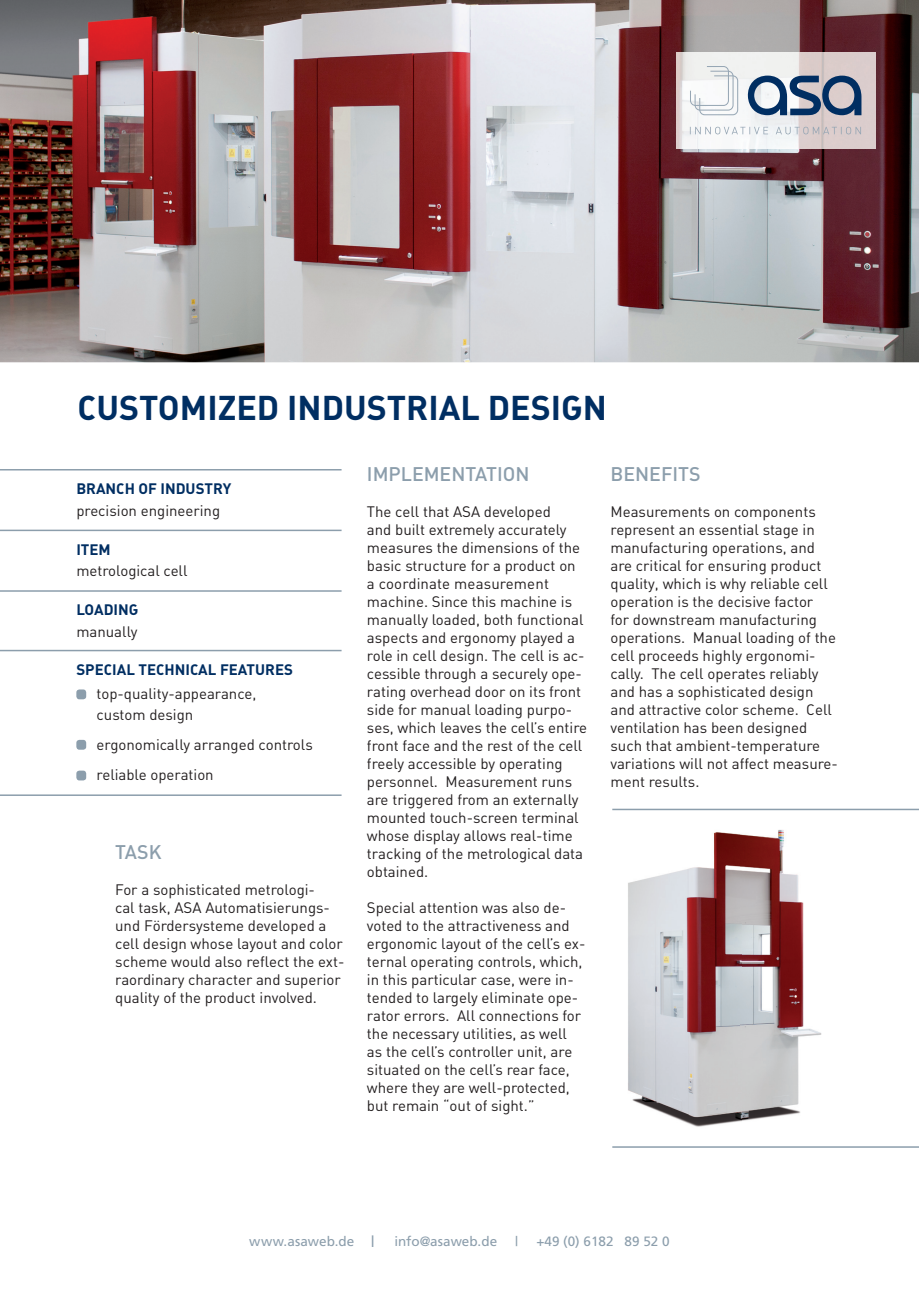
<style>
.page{position:relative;width:919px;height:1289px;background:#fff}
.page>*{position:absolute;margin:0;border:0;box-sizing:border-box;transform-origin:0 0}
.t1{font:33.9px "DIN Bold Alternate";color:#002e62}
.t2{font:19.5px "DIN Medium Alternate";color:#8c9eac}
.t3{font:15px/18px "DIN Regular Alternate";color:#231f20}
.t4{font:15px "DIN Bold Alternate";color:#002e62}
.t5{font:13.5px "Frutiger";color:#8c9eac}
.s1{font-family:"DIN Medium Alternate"}
</style>
<div class="page">
<img style="left:0;top:0;width:918px;height:362px">
<img style="left:628px;top:830px;width:194px;height:297px">
<hr style="left:612px;top:808px;width:306px;height:2px;background:#8c9eac">
<hr style="left:612px;top:1146px;width:306px;height:1px;background:#8c9eac">
<img style="left:676px;top:53px;width:199px;height:95px">
<svg style="left:689px;top:127px;width:172px;height:7px"></svg>
<svg style="left:690px;top:66px;width:48px;height:49px"></svg>
<svg style="left:747px;top:75px;width:114px;height:40px"></svg>
<hr style="left:0;top:469px;width:341px;height:1px;background:#8c9eac">
<hr style="left:0;top:590px;width:341px;height:1px;background:#8c9eac">
<hr style="left:0;top:529px;width:341px;height:2px;background:#8c9eac">
<hr style="left:0;top:649px;width:341px;height:2px;background:#8c9eac">
<hr style="left:0;top:794px;width:341px;height:2px;background:#8c9eac">
<div style="left:76px;top:689px;width:10px;height:10px;background:#8c9eac;border-radius:3px"></div>
<div style="left:76px;top:739px;width:10px;height:10px;background:#8c9eac;border-radius:3px"></div>
<div style="left:76px;top:770px;width:10px;height:10px;background:#8c9eac;border-radius:3px"></div>
<h1 class="t1" style="left:77px;top:385px;width:531px">CUSTOMIZED INDUSTRIAL DESIGN</h1>
<p class="t4" style="left:76px;top:479px;width:157px">BRANCH OF INDUSTRY</p>
<p class="t3" style="left:76px;top:501px;width:145px">precision engineering</p>
<p class="t4" style="left:76px;top:539px;width:36px">ITEM</p>
<p class="t3" style="left:76px;top:561px;width:113px">metrological cell</p>
<p class="t4" style="left:76px;top:600px;width:63px">LOADING</p>
<p class="t3" style="left:76px;top:622px;width:63px">manually</p>
<p class="t4" style="left:76px;top:659px;width:218px">SPECIAL TECHNICAL FEATURES</p>
<p class="t3" style="left:97px;top:682px;width:161px;line-height:21px">top-quality-appearance, custom design</p>
<p class="t3" style="left:97px;top:729px;width:218px;line-height:30px">ergonomically arranged controls reliable operation</p>
<h2 class="t2" style="left:115px;top:839px;width:48px">TASK</h2>
<p class="t3" style="left:115px;top:880px;width:231px">For a sophisticated metrologi-<br>cal task, ASA Automatisierungs&shy;und Fördersysteme developed a cell design whose layout and color scheme would also reflect the ext&shy;raordinary character and superior quality of the product involved.</p>
<h2 class="t2" style="left:367px;top:461px;width:164px">IMPLEMENTATION</h2>
<p class="t3" style="left:367px;top:502px;width:222px">The cell that ASA developed<br>and built extremely accurately measures the dimensions of the basic structure for a product on a coordinate measurement machine. Since this machine is manually loaded, both functional aspects and ergonomy played a role in cell design. The cell is ac&shy;cessible through a securely ope&shy;rating overhead door on its front side for manual loading purpo&shy;ses, which leaves the cell’s entire front face and the rest of the cell freely accessible by operating personnel. Measurement runs are triggered from an externally mounted touch-screen terminal whose display allows real-time tracking of the metrological data obtained.</p>
<p class="t3" style="left:367px;top:898px;width:220px">Special attention was also de&shy;voted to the attractiveness and ergonomic layout of the cell’s ex&shy;ternal operating controls, which, in this particular case, were in&shy;tended to largely eliminate ope&shy;rator errors. All connections for the necessary utilities, as well as the cell’s controller unit, are situated on the cell’s rear face, where they are well-protected, but remain “out of sight.”</p>
<h2 class="t2" style="left:610px;top:461px;width:92px">BENEFITS</h2>
<p class="t3" style="left:610px;top:502px;width:229px">Measurements on components represent an essential stage in manufacturing operations, and are critical for ensuring product quality, which is why reliable cell operation is the decisive factor<br>for downstream manufacturing operations. Manual loading of the cell proceeds highly ergonomi&shy;cally. The cell operates reliably and has a sophisticated design and attractive color scheme. Cell ventilation has been designed such that ambient-temperature variations will not affect measure&shy;ment results.</p>
<p class="t5" style="left:249px;top:1233px;width:127px">www.asaweb.de <span class="s1">|</span></p>
<p class="t5" style="left:394px;top:1233px;width:104px">info@asaweb.de</p>
<p class="t5" style="left:515px;top:1233px;width:4px">|</p>
<p class="t5" style="left:536px;top:1233px;width:135px">+49 (0) 6182 89 52 0</p>
</div>
